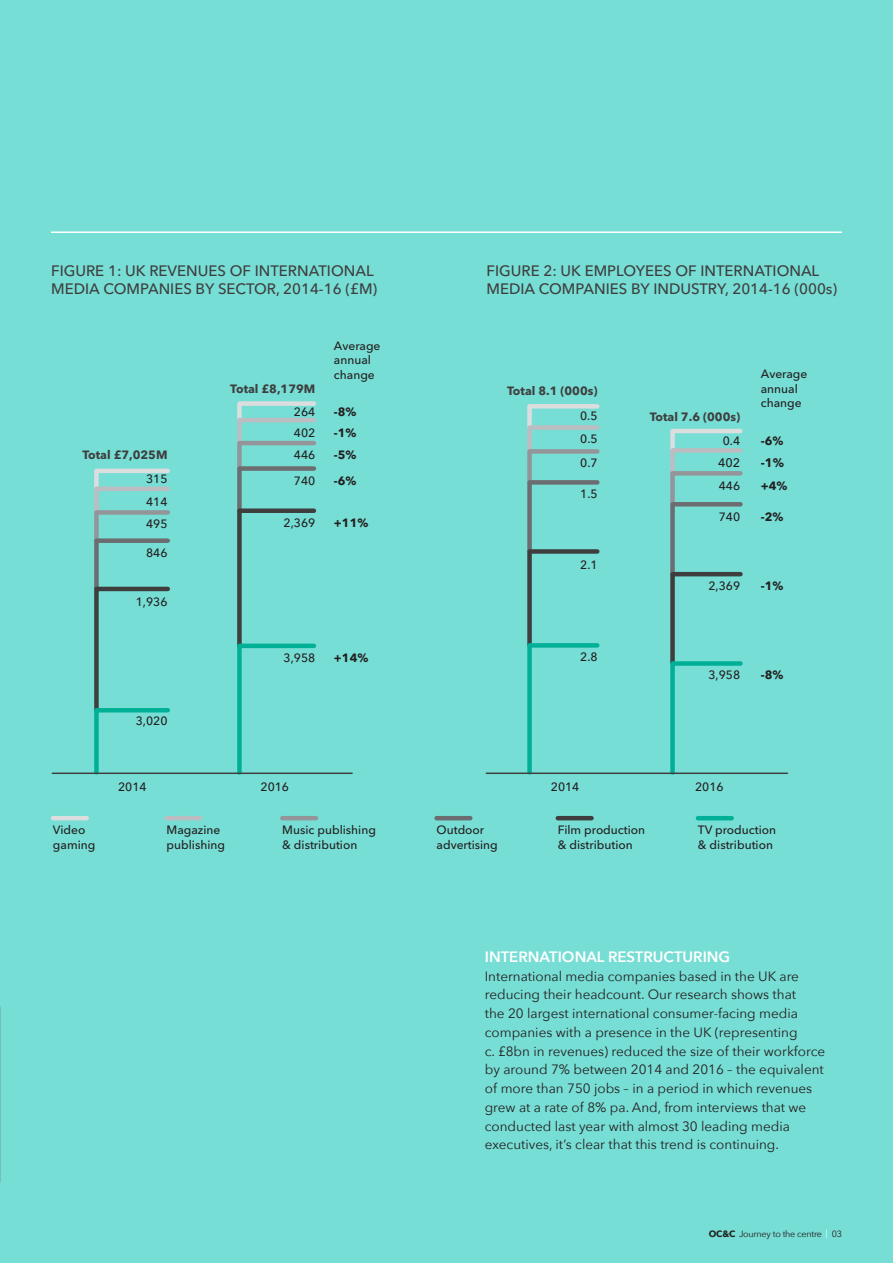
<style>
.page{position:relative;width:893px;height:1263px;background:#77ded5}
.page>*{position:absolute;margin:0;border:0;box-sizing:border-box;transform-origin:0 0}
.t1{font:500 15px/18px "Avenir Next";color:#3e3e3f}
.Body_copy{font:600 15px "Avenir Next";color:#fff}
.Body_copy-2{font:13.5px/18.8px "Avenir Next";color:#231f20}
.t2{font:500 12.3px "Avenir Next";color:#231f20}
.t3{font:700 12.3px "Avenir Next";color:#231f20}
.t4{font:500 12px/14.4px "Avenir Next";color:#231f20}
.t5{font:700 12px/26px "Avenir Next";color:#3e3e3f;text-align:right}
.t6{font:700 12px/21px "Avenir Next";color:#231f20}
.t7{font:9px "Avenir Next";letter-spacing:-.025em;color:#231f20}
.s1{font-weight:500;color:#231f20}
.s2{font-weight:700}
</style>
<div class="page">
<hr style="left:51px;top:231px;width:791px;height:2px;background:#fff">
<svg style="left:94px;top:401px;width:223px;height:105px"></svg>
<svg style="left:94px;top:506px;width:223px;height:135px"></svg>
<svg style="left:94px;top:641px;width:222px;height:134px"></svg>
<hr style="left:52px;top:772px;width:300px;height:2px;background:#3e3e3f">
<hr style="left:558px;top:816px;width:33px;height:4px;background:#3e3e3f">
<hr style="left:282px;top:816px;width:34px;height:4px;background:#939598">
<hr style="left:437px;top:816px;width:33px;height:4px;background:#6c6d70">
<hr style="left:53px;top:816px;width:34px;height:4px;background:#dcdddf">
<hr style="left:167px;top:816px;width:33px;height:4px;background:#bcbdc0">
<hr style="left:698px;top:816px;width:34px;height:4px;background:#00b096">
<svg style="left:527px;top:404px;width:216px;height:371px"></svg>
<hr style="left:486px;top:772px;width:301px;height:2px;background:#3e3e3f">
<p class="t1" style="left:51px;top:262px;width:328px">FIGURE 1: UK REVENUES OF INTERNATIONAL<br>MEDIA COMPANIES BY SECTOR, 2014-16 (£M)</p>
<p class="t5" style="left:82px;top:442px;width:87px">Total £7,025M</p>
<p class="t4" style="left:146px;top:472px;width:23px">315</p>
<p class="t4" style="left:146px;top:490px;width:23px;line-height:22.6px">414<br>495</p>
<p class="t4" style="left:146px;top:545px;width:23px">846</p>
<p class="t4" style="left:136px;top:594px;width:33px">1,936</p>
<p class="t4" style="left:136px;top:714px;width:33px">3,020</p>
<p class="t5" style="left:230px;top:376px;width:87px">Total £8,179M</p>
<p class="t4" style="left:294px;top:401px;width:23px;line-height:21px">264<br>402</p>
<p class="t4" style="left:294px;top:442px;width:23px;line-height:25.5px">446<br>740</p>
<p class="t4" style="left:284px;top:515px;width:33px">2,369</p>
<p class="t4" style="left:334px;top:338px;width:48px">Average annual change</p>
<p class="t6" style="left:334px;top:401px;width:24px">-8% -1%</p>
<p class="t6" style="left:334px;top:442px;width:24px;line-height:25.5px">-5% -6%</p>
<p class="t6" style="left:334px;top:512px;width:36px">+11%</p>
<p class="t4" style="left:284px;top:650px;width:33px">3,958</p>
<p class="t6" style="left:334px;top:647px;width:36px">+14%</p>
<p class="t4" style="left:118px;top:779px;width:30px">2014</p>
<p class="t4" style="left:261px;top:779px;width:30px">2016</p>
<p class="t1" style="left:487px;top:262px;width:352px">FIGURE 2: UK EMPLOYEES OF INTERNATIONAL<br>MEDIA COMPANIES BY INDUSTRY, 2014-16 (000s)</p>
<p class="t5" style="left:507px;top:377px;width:92px">Total 8.1 (000s)<br><span class="s1">0.5</span></p>
<p class="t4" style="left:580px;top:426px;width:19px;line-height:24.5px">0.5<br>0.7</p>
<p class="t4" style="left:580px;top:487px;width:19px">1.5</p>
<p class="t4" style="left:580px;top:557px;width:19px">2.1</p>
<p class="t4" style="left:580px;top:650px;width:19px">2.8</p>
<p class="t5" style="left:650px;top:405px;width:92px;line-height:23.7px">Total 7.6 (000s)<br><span class="s1">0.4</span></p>
<p class="t2" style="left:718px;top:452px;width:23px">402</p>
<p class="t4" style="left:719px;top:478px;width:23px">446</p>
<p class="t4" style="left:719px;top:509px;width:23px">740</p>
<p class="t4" style="left:761px;top:367px;width:48px">Average annual change</p>
<p class="t6" style="left:761px;top:430px;width:24px">-6%</p>
<p class="t3" style="left:761px;top:452px;width:25px">-1%</p>
<p class="t6" style="left:761px;top:475px;width:28px">+4%</p>
<p class="t6" style="left:761px;top:506px;width:24px">-2%</p>
<p class="t4" style="left:708px;top:578px;width:33px">2,369</p>
<p class="t6" style="left:761px;top:575px;width:24px">-1%</p>
<p class="t4" style="left:708px;top:667px;width:33px">3,958</p>
<p class="t6" style="left:761px;top:664px;width:24px">-8%</p>
<p class="t4" style="left:551px;top:779px;width:30px">2014</p>
<p class="t4" style="left:695px;top:779px;width:30px">2016</p>
<p class="t4" style="left:53px;top:822px;width:44px">Video gaming</p>
<p class="t4" style="left:167px;top:822px;width:60px">Magazine publishing</p>
<p class="t4" style="left:698px;top:822px;width:80px">TV production &amp; distribution</p>
<p class="t4" style="left:282px;top:822px;width:95px">Music publishing &amp; distribution</p>
<p class="t4" style="left:437px;top:822px;width:63px">Outdoor advertising</p>
<p class="t4" style="left:558px;top:822px;width:89px">Film production &amp; distribution</p>
<p class="Body_copy" style="left:485px;top:944px;width:247px">INTERNATIONAL RESTRUCTURING</p>
<p class="Body_copy-2" style="left:485px;top:966px;width:342px">International media companies based in the UK are reducing their headcount. Our research shows that<br>the 20 largest international consumer-facing media companies with a presence in the UK (representing<br>c. £8bn in revenues) reduced the size of their workforce by around 7% between 2014 and 2016 – the equivalent of more than 750 jobs – in a period in which revenues grew at a rate of 8% pa. And, from interviews that we conducted last year with almost 30 leading media executives, it’s clear that this trend is continuing.</p>
<p class="t7" style="left:709px;top:1227px;width:135px"><span class="s2">OC&amp;C</span> Journey to the centre <sup>|</sup> 03</p>
</div>
